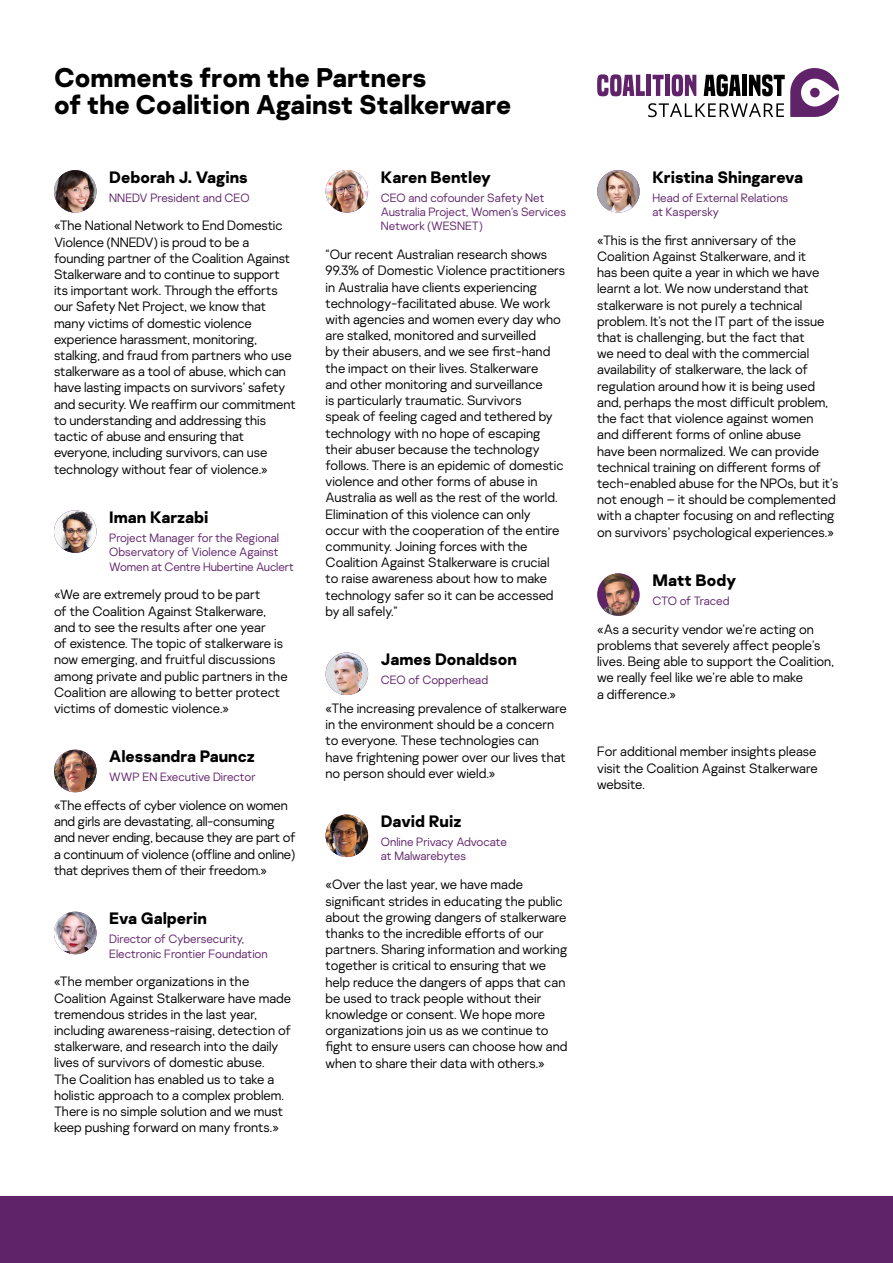
<style>
.page{position:relative;width:893px;height:1263px;background:#fff}
.page>*{position:absolute;margin:0;border:0;box-sizing:border-box;transform-origin:0 0}
.t1{font:700 27px/27px "Kaspersky Sans";letter-spacing:-.005em;color:#000}
.t2{font:700 16.5px "Kaspersky Sans";color:#000}
.t3{font:300 13.5px/16.2px "Kaspersky Sans";color:#000}
.t4{font:300 12px/14.4px "Kaspersky Sans";color:#5f236a}
</style>
<div class="page">
<div style="left:0;top:1196px;width:893px;height:67px;background:#5f236a"></div>
<svg style="left:597px;top:68px;width:242px;height:49px"></svg>
<img style="left:54px;top:170px;width:43px;height:43px;border-radius:21px">
<img style="left:54px;top:510px;width:43px;height:43px;border-radius:21px">
<img style="left:54px;top:750px;width:43px;height:42px;border-radius:21px">
<img style="left:54px;top:912px;width:43px;height:42px;border-radius:21px">
<img style="left:326px;top:170px;width:42px;height:43px;border-radius:21px">
<img style="left:326px;top:652px;width:42px;height:43px;border-radius:21px">
<img style="left:326px;top:814px;width:42px;height:43px;border-radius:21px">
<img style="left:597px;top:170px;width:43px;height:43px;border-radius:21px">
<img style="left:597px;top:573px;width:43px;height:43px;border-radius:21px">
<h1 class="t1" style="left:54px;top:65px;width:459px">Comments from the Partners<br>of the Coalition Against Stalkerware</h1>
<p class="t2" style="left:109px;top:167px;width:140px">Deborah J. Vagins</p>
<p class="t4" style="left:109px;top:190px;width:142px">NNEDV President and CEO</p>
<p class="t3" style="left:54px;top:218px;width:243px">«The National Network to End Domestic Violence (NNEDV) is proud to be a founding partner of the Coalition Against Stalkerware and to continue to support its important work. Through the efforts our Safety Net Project, we know that many victims of domestic violence experience harassment, monitoring, stalking, and fraud from partners who use stalkerware as a tool of abuse, which can have lasting impacts on survivors’ safety and security. We reaffirm our commitment to understanding and addressing this tactic of abuse and ensuring that everyone, including survivors, can use technology without fear of violence.»</p>
<p class="t2" style="left:109px;top:507px;width:101px">Iman Karzabi</p>
<p class="t4" style="left:109px;top:530px;width:186px">Project Manager for the Regional<br>Observatory of Violence Against<br>Women at Centre Hubertine Auclert</p>
<p class="t3" style="left:54px;top:587px;width:235px">«We are extremely proud to be part<br>of the Coalition Against Stalkerware, and to see the results after one year<br>of existence. The topic of stalkerware is now emerging, and fruitful discussions among private and public partners in the Coalition are allowing to better protect victims of domestic violence.»</p>
<p class="t2" style="left:109px;top:746px;width:147px">Alessandra Pauncz</p>
<p class="t4" style="left:109px;top:770px;width:148px">WWP EN Executive Director</p>
<p class="t3" style="left:54px;top:797px;width:243px">«The effects of cyber violence on women and girls are devastating, all-consuming and never ending, because they are part of a continuum of violence (offline and online) that deprives them of their freedom.»</p>
<p class="t2" style="left:109px;top:908px;width:99px">Eva Galperin</p>
<p class="t4" style="left:109px;top:932px;width:160px">Director of Cybersecurity,<br>Electronic Frontier Foundation</p>
<p class="t3" style="left:54px;top:973px;width:239px">«The member organizations in the Coalition Against Stalkerware have made tremendous strides in the last year, including awareness-raising, detection of stalkerware, and research into the daily lives of survivors of domestic abuse.<br>The Coalition has enabled us to take a holistic approach to a complex problem.<br>There is no simple solution and we must keep pushing forward on many fronts.»</p>
<p class="t2" style="left:381px;top:167px;width:111px">Karen Bentley</p>
<p class="t4" style="left:381px;top:190px;width:187px">CEO and cofounder Safety Net<br>Australia Project, Women’s Services<br>Network (WESNET)</p>
<p class="t3" style="left:326px;top:246px;width:241px">“Our recent Australian research shows 99.3% of Domestic Violence practitioners in Australia have clients experiencing technology-facilitated abuse. We work with agencies and women every day who are stalked, monitored and surveilled<br>by their abusers, and we see first-hand the impact on their lives. Stalkerware<br>and other monitoring and surveillance<br>is particularly traumatic. Survivors<br>speak of feeling caged and tethered by technology with no hope of escaping their abuser because the technology follows. There is an epidemic of domestic violence and other forms of abuse in Australia as well as the rest of the world.<br>Elimination of this violence can only occur with the cooperation of the entire community. Joining forces with the Coalition Against Stalkerware is crucial to raise awareness about how to make technology safer so it can be accessed by all safely.”</p>
<p class="t2" style="left:381px;top:649px;width:138px">James Donaldson</p>
<p class="t4" style="left:381px;top:672px;width:109px">CEO of Copperhead</p>
<p class="t3" style="left:326px;top:700px;width:243px">«The increasing prevalence of stalkerware in the environment should be a concern to everyone. These technologies can have frightening power over our lives that no person should ever wield.»</p>
<p class="t2" style="left:381px;top:811px;width:82px">David Ruiz</p>
<p class="t4" style="left:381px;top:834px;width:128px">Online Privacy Advocate at Malwarebytes</p>
<p class="t3" style="left:326px;top:876px;width:243px">«Over the last year, we have made significant strides in educating the public about the growing dangers of stalkerware thanks to the incredible efforts of our partners. Sharing information and working together is critical to ensuring that we help reduce the dangers of apps that can be used to track people without their knowledge or consent. We hope more organizations join us as we continue to fight to ensure users can choose how and when to share their data with others.»</p>
<p class="t2" style="left:652px;top:167px;width:152px">Kristina Shingareva</p>
<p class="t4" style="left:652px;top:190px;width:137px">Head of External Relations at Kaspersky</p>
<p class="t3" style="left:597px;top:232px;width:243px">«This is the first anniversary of the Coalition Against Stalkerware, and it<br>has been quite a year in which we have learnt a lot. We now understand that stalkerware is not purely a technical problem. It’s not the IT part of the issue that is challenging, but the fact that<br>we need to deal with the commercial availability of stalkerware, the lack of regulation around how it is being used and, perhaps the most difficult problem, the fact that violence against women<br>and different forms of online abuse<br>have been normalized. We can provide technical training on different forms of tech-enabled abuse for the NPOs, but it’s not enough – it should be complemented with a chapter focusing on and reflecting on survivors’ psychological experiences.»</p>
<p class="t2" style="left:652px;top:570px;width:85px">Matt Body</p>
<p class="t4" style="left:652px;top:593px;width:79px">CTO of Traced</p>
<p class="t3" style="left:597px;top:621px;width:238px">«As a security vendor we’re acting on problems that severely affect people’s lives. Being able to support the Coalition, we really feel like we’re able to make<br>a difference.»</p>
<p class="t3" style="left:597px;top:743px;width:222px;text-align:justify">For additional member insights please visit the Coalition Against Stalkerware website.</p>
</div>
